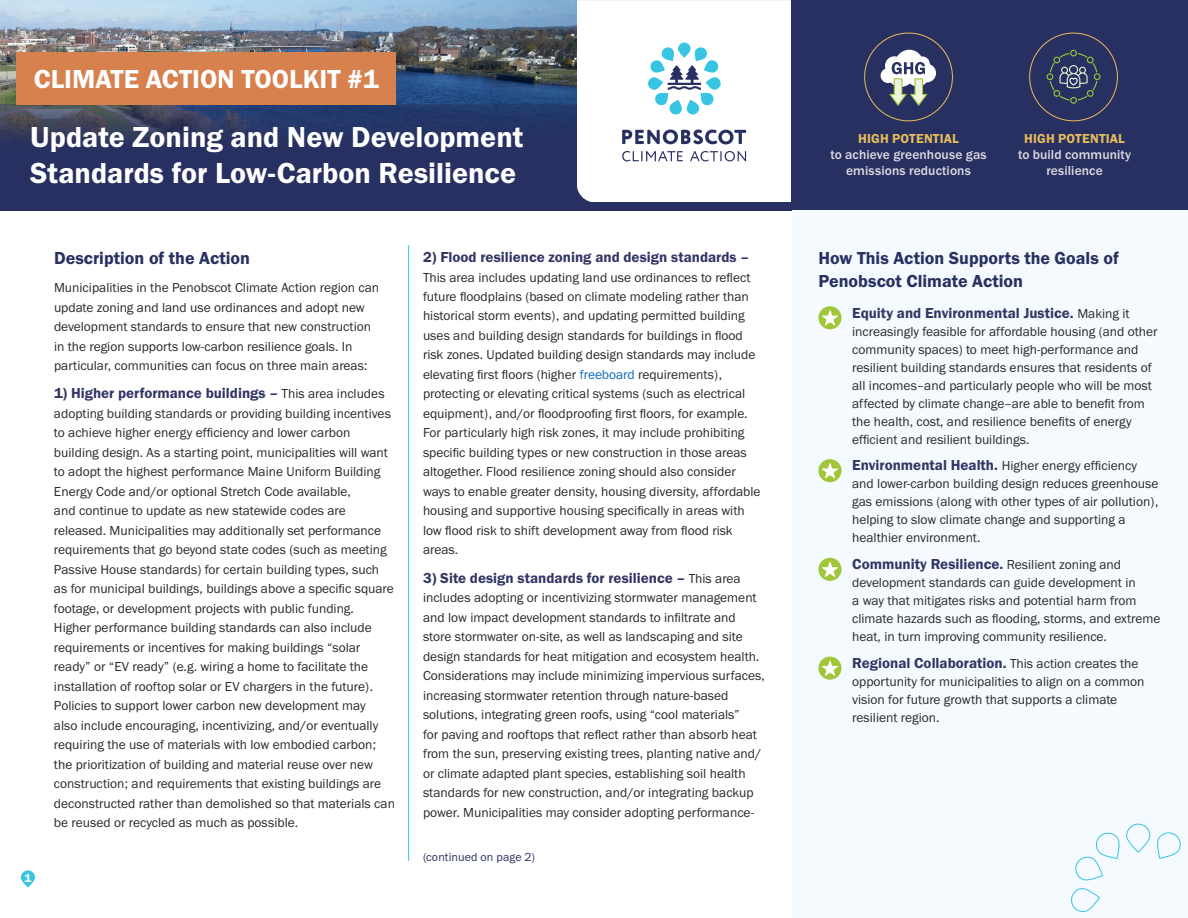
<style>
.page{position:relative;width:1188px;height:918px;background:#fff}
.page>*{position:absolute;margin:0;border:0;box-sizing:border-box;transform-origin:0 0}
.t1{font:30px/36px "Franklin Gothic URW Dem";color:#fff}
.t2{font:27px "Franklin Gothic URW Dem";color:#fff}
.t3{font:18px/22.5px "Franklin Gothic URW Dem";color:#283061}
.t4{font:15px "Franklin Gothic URW Dem";color:#313665}
.t5{font:13.5px/19.5px "Franklin Gothic URW Boo";color:#292829}
.t6{font:500 13.5px/16.2px "Franklin Gothic URW";letter-spacing:.01em;color:#dcdae2;text-align:center}
.t7{font:13.5px "Franklin Gothic URW Dem";letter-spacing:.015em;color:#e6bc5b}
.t8{font:12px "Franklin Gothic URW Boo";letter-spacing:.01em;color:#283061}
.t9{font:12px "Franklin Gothic URW Dem";color:#fff}
.s1{font-family:"Franklin Gothic URW Boo";font-size:13.5px;color:#292829}
.s2{color:#0a6abf}
.s3{font-family:"Franklin Gothic URW Dem";font-size:15px;color:#313665}
</style>
<div class="page">
<svg style="left:21px;top:870px;width:14px;height:18px"></svg>
<img style="left:0;top:0;width:576px;height:104px">
<svg style="left:0;top:104px;width:576px;height:98px;background:#2a3462"></svg>
<div style="left:792px;top:0;width:396px;height:211px;background:#283061"></div>
<div style="left:792px;top:211px;width:396px;height:707px;background:#f4fafd"></div>
<div style="left:0;top:202px;width:792px;height:9px;background:#283061"></div>
<hr style="left:408px;top:245px;width:1px;height:616px;background:#3ac4e4">
<svg style="left:1047px;top:50px;width:54px;height:54px"></svg>
<svg style="left:881px;top:50px;width:55px;height:56px"></svg>
<svg style="left:818px;top:306px;width:24px;height:23px"></svg>
<svg style="left:822px;top:310px;width:16px;height:16px"></svg>
<svg style="left:818px;top:459px;width:24px;height:23px"></svg>
<svg style="left:822px;top:463px;width:16px;height:16px"></svg>
<svg style="left:818px;top:558px;width:24px;height:23px"></svg>
<svg style="left:822px;top:562px;width:16px;height:15px"></svg>
<svg style="left:818px;top:657px;width:24px;height:23px"></svg>
<svg style="left:822px;top:660px;width:16px;height:16px"></svg>
<svg style="left:1157px;top:832px;width:24px;height:27px"></svg>
<div style="left:1126px;top:824px;width:24px;height:28px;border:1px solid #3ac4e4;border-radius:12px"></div>
<svg style="left:1071px;top:832px;width:49px;height:80px"></svg>
<div style="left:17px;top:53px;width:379px;height:52px;background:#d7814f"></div>
<svg style="left:577px;top:42px;width:170px;height:160px"></svg>
<h2 class="t2" style="left:34px;top:62px;width:347px">CLIMATE ACTION TOOLKIT #1</h2>
<h1 class="t1" style="left:30px;top:118px;width:495px">Update Zoning and New Development<br>Standards for Low-Carbon Resilience</h1>
<p class="t9" style="left:24px;top:871px;width:9px">1</p>
<h3 class="t3" style="left:54px;top:246px;width:198px">Description of the Action</h3>
<p class="t5" style="left:54px;top:278px;width:327px">Municipalities in the Penobscot Climate Action region can update zoning and land use ordinances and adopt new development standards to ensure that new construction in the region supports low-carbon resilience goals. In particular, communities can focus on three main areas:</p>
<p class="t4" style="left:54px;top:384px;width:332px">1) Higher performance buildings – <span class="s1">This area includes</span></p>
<p class="t5" style="left:54px;top:403px;width:343px">adopting building standards or providing building incentives to achieve higher energy efficiency and lower carbon building design. As a starting point, municipalities will want to adopt the highest performance Maine Uniform Building Energy Code and/or optional Stretch Code available,<br>and continue to update as new statewide codes are released. Municipalities may additionally set performance requirements that go beyond state codes (such as meeting Passive House standards) for certain building types, such as for municipal buildings, buildings above a specific square footage, or development projects with public funding.<br>Higher performance building standards can also include requirements or incentives for making buildings “solar ready” or “EV ready” (e.g. wiring a home to facilitate the installation of rooftop solar or EV chargers in the future).<br>Policies to support lower carbon new development may<br>also include encouraging, incentivizing, and/or eventually requiring the use of materials with low embodied carbon; the prioritization of building and material reuse over new construction; and requirements that existing buildings are deconstructed rather than demolished so that materials can be reused or recycled as much as possible.</p>
<p class="t4" style="left:423px;top:248px;width:328px">2) Flood resilience zoning and design standards –</p>
<p class="t5" style="left:423px;top:267px;width:339px">This area includes updating land use ordinances to reflect future floodplains (based on climate modeling rather than historical storm events), and updating permitted building uses and building design standards for buildings in flood risk zones. Updated building design standards may include elevating first floors (higher <span class="s2">freeboard</span> requirements), protecting or elevating critical systems (such as electrical equipment), and/or floodproofing first floors, for example.<br>For particularly high risk zones, it may include prohibiting specific building types or new construction in those areas altogether. Flood resilience zoning should also consider ways to enable greater density, housing diversity, affordable housing and supportive housing specifically in areas with low flood risk to shift development away from flood risk areas.</p>
<p class="t4" style="left:423px;top:568px;width:319px">3) Site design standards for resilience – <span class="s1">This area</span></p>
<p class="t5" style="left:423px;top:588px;width:343px">includes adopting or incentivizing stormwater management and low impact development standards to infiltrate and store stormwater on-site, as well as landscaping and site design standards for heat mitigation and ecosystem health.<br>Considerations may include minimizing impervious surfaces, increasing stormwater retention through nature-based solutions, integrating green roofs, using “cool materials”<br>for paving and rooftops that reflect rather than absorb heat from the sun, preserving existing trees, planting native and/ or climate adapted plant species, establishing soil health standards for new construction, and/or integrating backup power. Municipalities may consider adopting performance-</p>
<p class="t8" style="left:423px;top:849px;width:113px">(continued on page 2)</p>
<p class="t7" style="left:858px;top:130px;width:102px">HIGH POTENTIAL</p>
<p class="t6" style="left:830px;top:146px;width:158px">to achieve greenhouse gas emissions reductions</p>
<p class="t7" style="left:1024px;top:130px;width:102px">HIGH POTENTIAL</p>
<p class="t6" style="left:1018px;top:146px;width:115px">to build community resilience</p>
<h3 class="t3" style="left:818px;top:246px;width:302px">How This Action Supports the Goals of<br>Penobscot Climate Action</h3>
<p class="t4" style="left:852px;top:304px;width:279px">Equity and Environmental Justice. <span class="s1">Making it</span></p>
<p class="t5" style="left:852px;top:322px;width:307px;line-height:18px">increasingly feasible for affordable housing (and other community spaces) to meet high-performance and resilient building standards ensures that residents of all incomes–and particularly people who will be most affected by climate change–are able to benefit from the health, cost, and resilience benefits of energy efficient and resilient buildings.</p>
<p class="t5" style="left:852px;top:457px;width:308px;line-height:18px"><span class="s3">Environmental Health.</span> Higher energy efficiency and lower-carbon building design reduces greenhouse gas emissions (along with other types of air pollution), helping to slow climate change and supporting a healthier environment.</p>
<p class="t4" style="left:852px;top:555px;width:270px">Community Resilience. <span class="s1">Resilient zoning and</span></p>
<p class="t5" style="left:852px;top:573px;width:310px;line-height:18px">development standards can guide development in<br>a way that mitigates risks and potential harm from climate hazards such as flooding, storms, and extreme heat, in turn improving community resilience.</p>
<p class="t4" style="left:852px;top:653px;width:288px">Regional Collaboration. <span class="s1">This action creates the</span></p>
<p class="t5" style="left:852px;top:672px;width:294px;line-height:18px">opportunity for municipalities to align on a common vision for future growth that supports a climate resilient region.</p>
</div>
